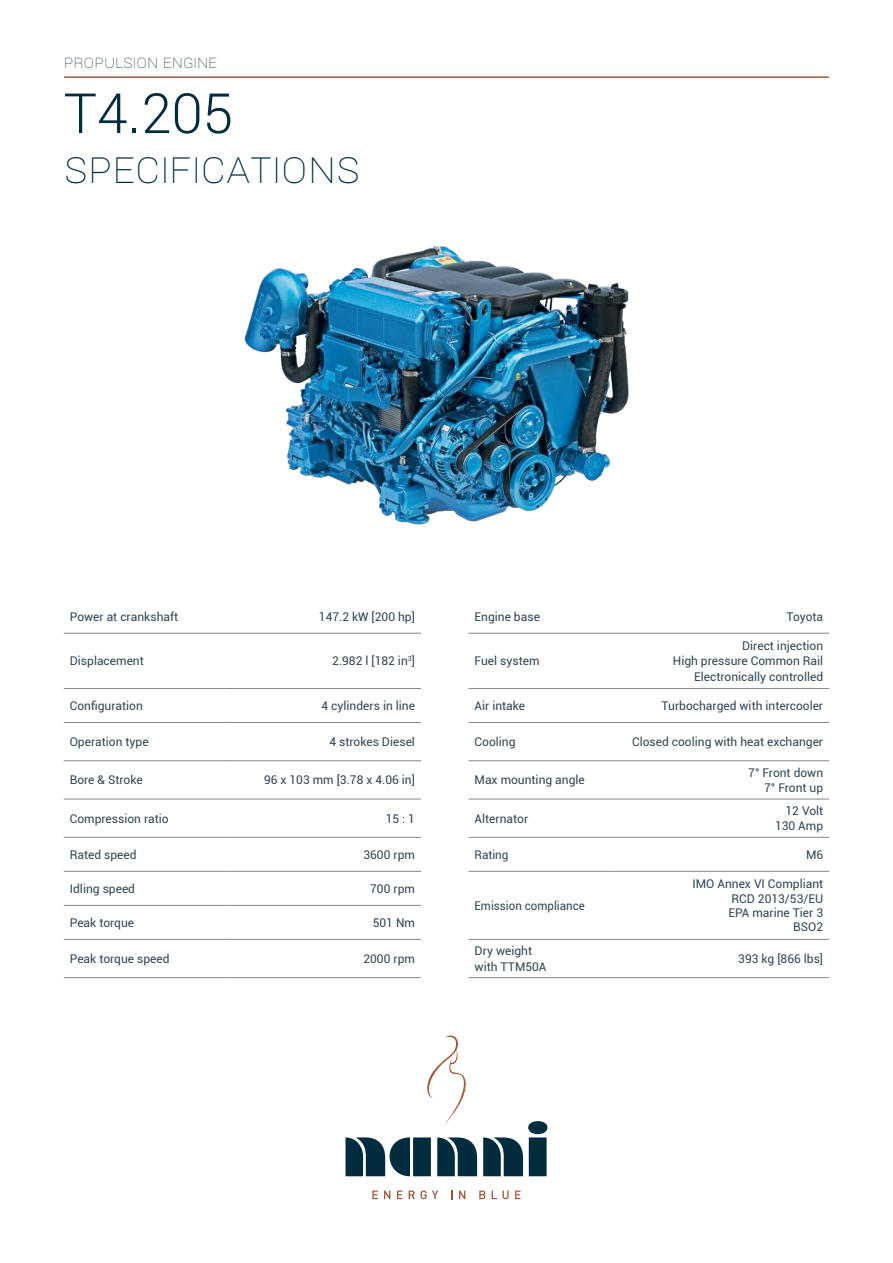
<style>
.page{position:relative;width:893px;height:1263px;background:#fff}
.page>*{position:absolute;margin:0;border:0;box-sizing:border-box;transform-origin:0 0}
.t1{font:300 55.5px "Roboto";color:#002c3d}
.t2{font:100 45px "Roboto";color:#002c3d}
.t3{font:100 18px "Roboto";color:#304554}
.t4{font:12px/15.3px "Roboto";color:#304554;text-align:right}
.t5{font:12px "Roboto";color:#304554;scale:.96 1}
</style>
<div class="page">
<hr style="left:65px;top:76px;width:763px;height:2px;background:#9b5c41">
<svg style="left:345px;top:1137px;width:86px;height:39px"></svg>
<svg style="left:437px;top:1137px;width:40px;height:39px;background:#254b59"></svg>
<svg style="left:483px;top:1121px;width:65px;height:55px"></svg>
<svg style="left:372px;top:1190px;width:6px;height:9px"></svg>
<svg style="left:384px;top:1190px;width:6px;height:9px"></svg>
<svg style="left:397px;top:1190px;width:5px;height:9px"></svg>
<svg style="left:409px;top:1190px;width:6px;height:9px"></svg>
<svg style="left:421px;top:1190px;width:17px;height:9px"></svg>
<svg style="left:459px;top:1190px;width:6px;height:9px"></svg>
<svg style="left:479px;top:1190px;width:6px;height:9px"></svg>
<svg style="left:492px;top:1190px;width:17px;height:9px"></svg>
<svg style="left:515px;top:1190px;width:6px;height:9px"></svg>
<img style="left:427px;top:1035px;width:39px;height:90px">
<hr style="left:64px;top:633px;width:161px;height:1px;background:#86858b">
<hr style="left:225px;top:633px;width:196px;height:1px;background:#86858b">
<hr style="left:64px;top:688px;width:161px;height:1px;background:#86858b">
<hr style="left:225px;top:688px;width:196px;height:1px;background:#86858b">
<hr style="left:64px;top:722px;width:161px;height:1px;background:#86858b">
<hr style="left:225px;top:722px;width:196px;height:1px;background:#86858b">
<hr style="left:64px;top:760px;width:161px;height:1px;background:#86858b">
<hr style="left:225px;top:760px;width:196px;height:1px;background:#86858b">
<hr style="left:64px;top:799px;width:161px;height:1px;background:#86858b">
<hr style="left:225px;top:799px;width:196px;height:1px;background:#86858b">
<hr style="left:64px;top:837px;width:161px;height:1px;background:#86858b">
<hr style="left:225px;top:837px;width:196px;height:1px;background:#86858b">
<hr style="left:64px;top:871px;width:161px;height:1px;background:#86858b">
<hr style="left:225px;top:871px;width:196px;height:1px;background:#86858b">
<hr style="left:64px;top:905px;width:161px;height:1px;background:#86858b">
<hr style="left:225px;top:905px;width:196px;height:1px;background:#86858b">
<hr style="left:64px;top:939px;width:161px;height:1px;background:#86858b">
<hr style="left:225px;top:939px;width:196px;height:1px;background:#86858b">
<hr style="left:469px;top:939px;width:140px;height:1px;background:#86858b">
<hr style="left:609px;top:939px;width:220px;height:1px;background:#86858b">
<hr style="left:64px;top:977px;width:161px;height:1px;background:#86858b">
<hr style="left:225px;top:977px;width:196px;height:1px;background:#86858b">
<hr style="left:469px;top:977px;width:140px;height:1px;background:#86858b">
<hr style="left:609px;top:977px;width:220px;height:1px;background:#86858b">
<hr style="left:469px;top:633px;width:140px;height:1px;background:#86858b">
<hr style="left:609px;top:633px;width:220px;height:1px;background:#86858b">
<hr style="left:469px;top:688px;width:140px;height:1px;background:#86858b">
<hr style="left:609px;top:688px;width:220px;height:1px;background:#86858b">
<hr style="left:469px;top:722px;width:140px;height:1px;background:#86858b">
<hr style="left:609px;top:722px;width:220px;height:1px;background:#86858b">
<hr style="left:469px;top:760px;width:140px;height:1px;background:#86858b">
<hr style="left:609px;top:760px;width:220px;height:1px;background:#86858b">
<hr style="left:469px;top:799px;width:140px;height:1px;background:#86858b">
<hr style="left:609px;top:799px;width:220px;height:1px;background:#86858b">
<hr style="left:469px;top:837px;width:140px;height:1px;background:#86858b">
<hr style="left:609px;top:837px;width:220px;height:1px;background:#86858b">
<hr style="left:469px;top:871px;width:140px;height:1px;background:#86858b">
<hr style="left:609px;top:871px;width:220px;height:1px;background:#86858b">
<img style="left:244px;top:246px;width:385px;height:279px">
<h3 class="t3" style="left:64px;top:49px;width:155px">PROPULSION ENGINE</h3>
<h1 class="t1" style="left:64px;top:81px;width:171px">T4.205</h1>
<h2 class="t2" style="left:64px;top:135px;width:298px">SPECIFICATIONS</h2>
<p class="t4" style="left:70px;top:609px;width:110px">Power at crankshaft</p>
<p class="t4" style="left:319px;top:609px;width:98px">147.2 kW [200 hp]</p>
<p class="t4" style="left:475px;top:609px;width:67px">Engine base</p>
<p class="t4" style="left:786px;top:609px;width:38px">Toyota</p>
<p class="t4" style="left:70px;top:654px;width:76px">Displacement</p>
<p class="t4" style="left:332px;top:654px;width:84px">2.982 l [182 in<sup>3</sup>]</p>
<p class="t4" style="left:475px;top:654px;width:66px">Fuel system</p>
<p class="t4" style="left:673px;top:639px;width:152px">Direct injection<br>High pressure Common Rail<br>Electronically controlled</p>
<p class="t4" style="left:70px;top:698px;width:75px">Configuration</p>
<p class="t4" style="left:321px;top:699px;width:95px">4 cylinders in line</p>
<p class="t4" style="left:475px;top:699px;width:52px">Air intake</p>
<p class="t4" style="left:662px;top:699px;width:163px">Turbocharged with intercooler</p>
<p class="t4" style="left:70px;top:735px;width:80px">Operation type</p>
<p class="t4" style="left:329px;top:735px;width:87px">4 strokes Diesel</p>
<p class="t4" style="left:475px;top:735px;width:42px">Cooling</p>
<p class="t4" style="left:632px;top:735px;width:193px">Closed cooling with heat exchanger</p>
<p class="t4" style="left:70px;top:773px;width:74px">Bore &amp; Stroke</p>
<p class="t4" style="left:264px;top:773px;width:153px">96 x 103 mm [3.78 x 4.06 in]</p>
<p class="t4" style="left:475px;top:773px;width:112px">Max mounting angle</p>
<p class="t4" style="left:748px;top:766px;width:76px">7° Front down<br>7° Front up</p>
<p class="t4" style="left:70px;top:811px;width:100px">Compression ratio</p>
<p class="t4" style="left:386px;top:811px;width:31px">15 : 1</p>
<p class="t4" style="left:475px;top:811px;width:55px">Alternator</p>
<p class="t4" style="left:775px;top:804px;width:50px">12 Volt<br>130 Amp</p>
<p class="t4" style="left:70px;top:848px;width:68px">Rated speed</p>
<p class="t4" style="left:363px;top:848px;width:53px">3600 rpm</p>
<p class="t4" style="left:475px;top:848px;width:35px">Rating</p>
<p class="t4" style="left:806px;top:848px;width:19px">M6</p>
<p class="t4" style="left:70px;top:882px;width:67px">Idling speed</p>
<p class="t4" style="left:370px;top:882px;width:46px">700 rpm</p>
<p class="t5" style="left:475px;top:900px;width:116px">Emission compliance</p>
<p class="t4" style="left:692px;top:877px;width:132px;line-height:14.4px">IMO Annex VI Compliant<br>RCD 2013/53/EU<br>EPA marine Tier 3<br>BSO2</p>
<p class="t4" style="left:70px;top:916px;width:66px">Peak torque</p>
<p class="t4" style="left:373px;top:916px;width:44px">501 Nm</p>
<p class="t4" style="left:70px;top:952px;width:101px">Peak torque speed</p>
<p class="t4" style="left:363px;top:952px;width:53px">2000 rpm</p>
<p class="t4" style="left:475px;top:944px;width:73px;text-align:left">Dry weight with TTM50A</p>
<p class="t4" style="left:738px;top:952px;width:86px">393 kg [866 lbs]</p>
</div>
